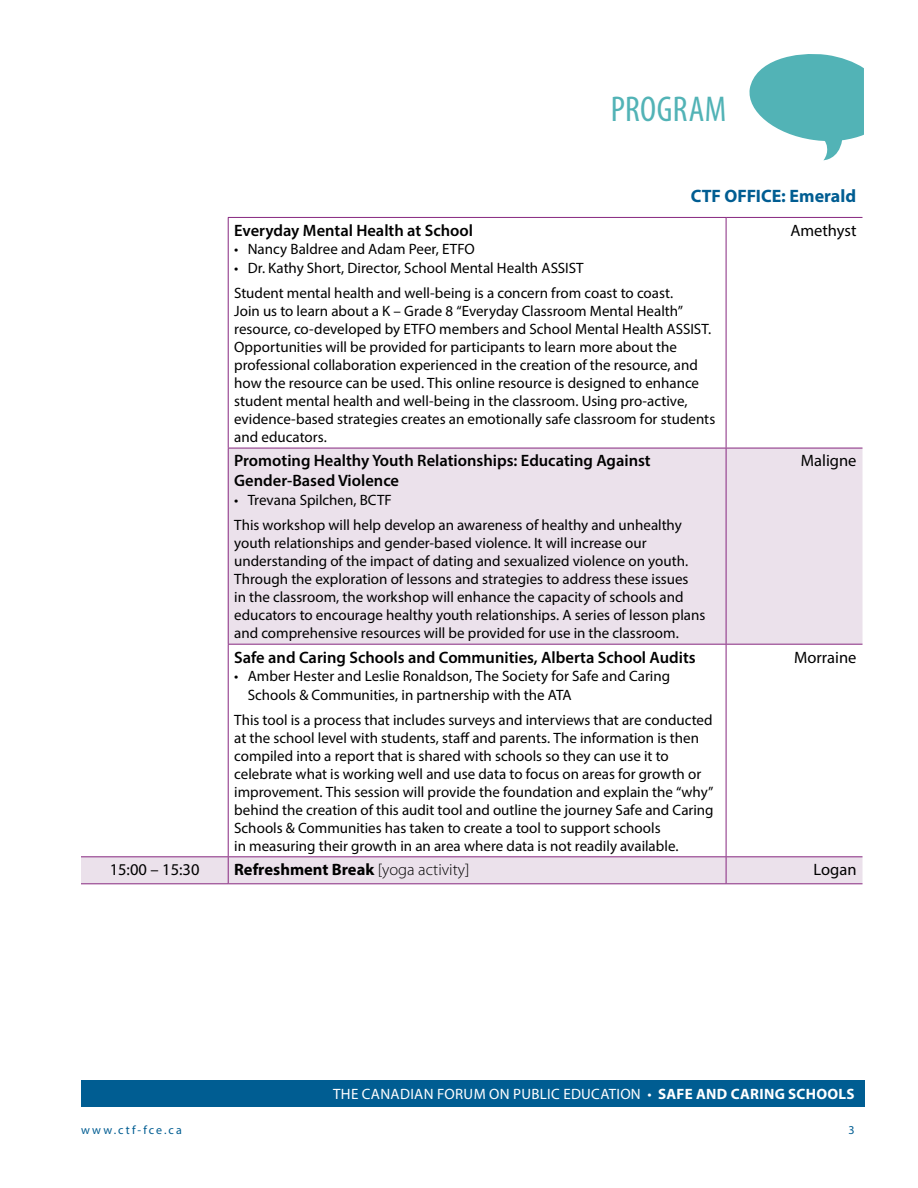
<style>
.page{position:relative;width:918px;height:1188px;background:#fff}
.page>*{position:absolute;margin:0;border:0;box-sizing:border-box;transform-origin:0 0}
.t1{font:condensed 36px "Myriad Pro";letter-spacing:.01em;color:#52b3b6}
.t2{font:700 18px "Myriad Pro";color:#005d92}
.t3{font:600 16.5px/19.5px "Myriad Pro";color:#000}
.t4{font:16.5px "Myriad Pro";color:#000}
.t5{font:700 16.5px "Myriad Pro";color:#000}
.t6{font:15px/18px "Myriad Pro";color:#000}
.t7{font:15px "Myriad Pro";letter-spacing:.02em;color:#fff}
.t8{font:12px "Myriad Pro";letter-spacing:.19em;color:#005d92}
.s1{font-weight:300}
.s2{font-weight:700}
</style>
<div class="page">
<div style="left:81px;top:1080px;width:783px;height:27px;background:#005d92"></div>
<svg style="left:749px;top:54px;width:115px;height:106px"></svg>
<svg style="left:81px;top:448px;width:781px;height:435px"></svg>
<hr style="left:228px;top:217px;width:498px;height:1px;background:#86277f">
<hr style="left:726px;top:217px;width:136px;height:1px;background:#86277f">
<hr style="left:228px;top:448px;width:498px;height:1px;background:#86277f">
<hr style="left:726px;top:448px;width:136px;height:1px;background:#86277f">
<hr style="left:228px;top:644px;width:498px;height:1px;background:#86277f">
<hr style="left:726px;top:644px;width:136px;height:1px;background:#86277f">
<hr style="left:81px;top:856px;width:147px;height:1px;background:#86277f">
<hr style="left:228px;top:856px;width:498px;height:1px;background:#86277f">
<hr style="left:726px;top:856px;width:136px;height:1px;background:#86277f">
<hr style="left:81px;top:883px;width:147px;height:1px;background:#86277f">
<hr style="left:228px;top:883px;width:498px;height:1px;background:#86277f">
<hr style="left:726px;top:883px;width:136px;height:1px;background:#86277f">
<hr style="left:228px;top:218px;width:1px;height:230px;background:#86277f">
<hr style="left:726px;top:218px;width:1px;height:230px;background:#86277f">
<hr style="left:228px;top:448px;width:1px;height:196px;background:#86277f">
<hr style="left:726px;top:448px;width:1px;height:196px;background:#86277f">
<hr style="left:228px;top:645px;width:1px;height:211px;background:#86277f">
<hr style="left:726px;top:645px;width:1px;height:211px;background:#86277f">
<svg style="left:228px;top:857px;width:1px;height:26px"></svg>
<svg style="left:726px;top:857px;width:1px;height:26px"></svg>
<h1 class="t1" style="left:611px;top:87px;width:117px">PROGRAM</h1>
<p class="t2" style="left:691px;top:184px;width:167px">CTF OFFICE: Emerald</p>
<p class="t3" style="left:234px;top:220px;width:240px">Everyday Mental Health at School</p>
<p class="t6" style="left:234px;top:240px;width:242px">• Nancy Baldree and Adam Peer, ETFO</p>
<p class="t6" style="left:234px;top:256px;width:441px;line-height:24.8px">• Dr. Kathy Short, Director, School Mental Health ASSIST<br>Student mental health and well-being is a concern from coast to coast.</p>
<p class="t6" style="left:234px;top:302px;width:483px">Join us to learn about a K – Grade 8 “Everyday Classroom Mental Health” resource, co-developed by ETFO members and School Mental Health ASSIST.<br>Opportunities will be provided for participants to learn more about the professional collaboration experienced in the creation of the resource, and how the resource can be used. This online resource is designed to enhance student mental health and well-being in the classroom. Using pro-active, evidence-based strategies creates an emotionally safe classroom for students and educators.</p>
<p class="t3" style="left:234px;top:451px;width:418px">Promoting Healthy Youth Relationships: Educating Against<br>Gender-Based Violence</p>
<p class="t6" style="left:234px;top:488px;width:449px;line-height:24.8px">• Trevana Spilchen, BCTF<br>This workshop will help develop an awareness of healthy and unhealthy</p>
<p class="t6" style="left:234px;top:534px;width:473px">youth relationships and gender-based violence. It will increase our understanding of the impact of dating and sexualized violence on youth.<br>Through the exploration of lessons and strategies to address these issues<br>in the classroom, the workshop will enhance the capacity of schools and educators to encourage healthy youth relationships. A series of lesson plans and comprehensive resources will be provided for use in the classroom.</p>
<p class="t3" style="left:234px;top:647px;width:463px">Safe and Caring Schools and Communities, Alberta School Audits</p>
<p class="t6" style="left:248px;top:666px;width:424px;line-height:19.5px;text-indent:-14px">• Amber Hester and Leslie Ronaldson, The Society for Safe and Caring<br>Schools &amp; Communities, in partnership with the ATA</p>
<p class="t6" style="left:234px;top:711px;width:481px">This tool is a process that includes surveys and interviews that are conducted at the school level with students, staff and parents. The information is then compiled into a report that is shared with schools so they can use it to celebrate what is working well and use data to focus on areas for growth or improvement. This session will provide the foundation and explain the “why” behind the creation of this audit tool and outline the journey Safe and Caring Schools &amp; Communities has taken to create a tool to support schools<br>in measuring their growth in an area where data is not readily available.</p>
<p class="t4" style="left:790px;top:220px;width:68px">Amethyst</p>
<p class="t4" style="left:801px;top:451px;width:57px">Maligne</p>
<p class="t4" style="left:794px;top:647px;width:64px">Morraine</p>
<p class="t4" style="left:110px;top:859px;width:91px">15:00 – 15:30</p>
<p class="t5" style="left:234px;top:859px;width:237px">Refreshment Break <span class="s1">[yoga activity]</span></p>
<p class="t4" style="left:814px;top:859px;width:44px">Logan</p>
<p class="t7" style="left:333px;top:1084px;width:523px">THE CANADIAN FORUM ON PUBLIC EDUCATION • <span class="s2">SAFE AND CARING SCHOOLS</span></p>
<p class="t8" style="left:81px;top:1122px;width:102px">www.ctf-fce.ca</p>
<p class="t8" style="left:849px;top:1122px;width:8px">3</p>
</div>
